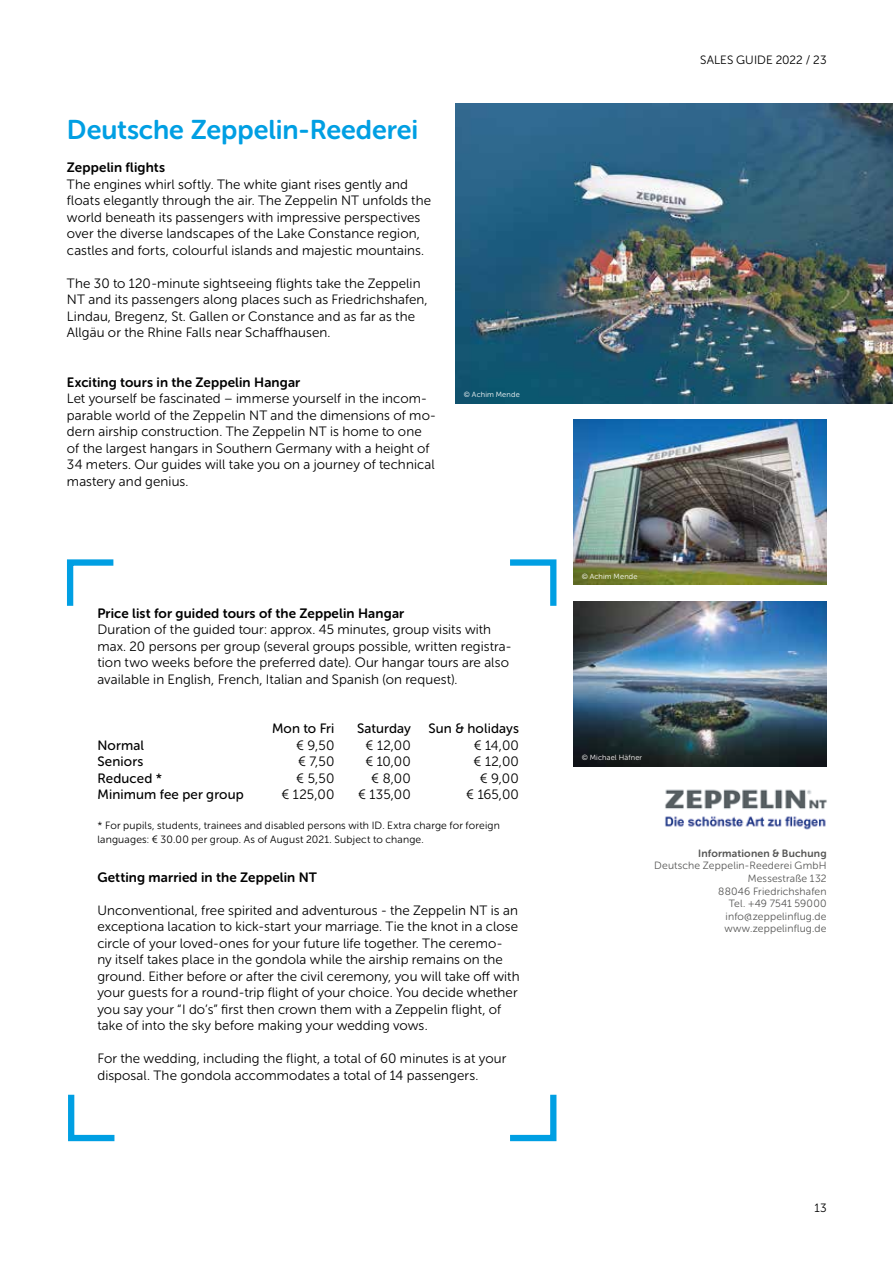
<style>
.page{position:relative;width:893px;height:1263px;background:#fff}
.page>*{position:absolute;margin:0;border:0;box-sizing:border-box;transform-origin:0 0}
.t1{font:27px "Museo Sans Rounded 700";color:#009fe3}
.t2{font:13.5px/16.5px "Museo Sans Rounded 300";letter-spacing:.005em;color:#000}
.t3{font:13.5px "Museo Sans Rounded 700";letter-spacing:.01em;color:#000}
.t4{font:13.5px "Museo Sans Rounded 500";letter-spacing:.01em;color:#000}
.t5{font:12px "Museo Sans Rounded 300";letter-spacing:.01em;color:#000}
.t6{font:10.5px/13.5px "Museo Sans Rounded 300";letter-spacing:.02em;color:#000}
.t7{font:10.5px/12.6px "Museo Sans Rounded 300";letter-spacing:.02em;color:#575756;text-align:right}
.t8{font:10.5px "Museo Sans Rounded 700";letter-spacing:.02em;color:#575756}
.t9{font:7.5px "Museo Sans Rounded 300";letter-spacing:.025em;color:#fff}
</style>
<div class="page">
<img style="left:573px;top:420px;width:254px;height:165px">
<img style="left:573px;top:601px;width:254px;height:165px">
<img style="left:455px;top:103px;width:438px;height:300px">
<svg style="left:67px;top:559px;width:47px;height:47px"></svg>
<svg style="left:68px;top:1094px;width:47px;height:48px"></svg>
<svg style="left:510px;top:1094px;width:47px;height:48px"></svg>
<svg style="left:510px;top:559px;width:47px;height:47px"></svg>
<img style="left:665px;top:789px;width:162px;height:41px">
<h1 class="t1" style="left:67px;top:115px;width:353px">Deutsche Zeppelin-Reederei</h1>
<p class="t3" style="left:67px;top:160px;width:100px">Zeppelin flights</p>
<p class="t2" style="left:67px;top:176px;width:366px">The engines whirl softly. The white giant rises gently and floats elegantly through the air. The Zeppelin NT unfolds the world beneath its passengers with impressive perspectives over the diverse landscapes of the Lake Constance region, castles and forts, colourful islands and majestic mountains.</p>
<p class="t2" style="left:67px;top:275px;width:362px">The 30 to 120-minute sightseeing flights take the Zeppelin NT and its passengers along places such as Friedrichshafen, Lindau, Bregenz, St. Gallen or Constance and as far as the Allgäu or the Rhine Falls near Schaffhausen.</p>
<p class="t3" style="left:67px;top:375px;width:235px">Exciting tours in the Zeppelin Hangar</p>
<p class="t2" style="left:67px;top:391px;width:370px">Let yourself be fascinated – immerse yourself in the incom&shy;parable world of the Zeppelin NT and the dimensions of mo&shy;dern airship construction. The Zeppelin NT is home to one of the largest hangars in Southern Germany with a height of 34 meters. Our guides will take you on a journey of technical mastery and genius.</p>
<p class="t9" style="left:464px;top:390px;width:57px">© Achim Mende</p>
<p class="t3" style="left:97px;top:606px;width:308px">Price list for guided tours of the Zeppelin Hangar</p>
<p class="t2" style="left:97px;top:622px;width:416px">Duration of the guided tour: approx. 45 minutes, group visits with max. 20 persons per group (several groups possible, written registra&shy;tion two weeks before the preferred date). Our hangar tours are also available in English, French, Italian and Spanish (on request).</p>
<p class="t4" style="left:272px;top:721px;width:64px">Mon to Fri</p>
<p class="t4" style="left:357px;top:721px;width:55px">Saturday</p>
<p class="t4" style="left:428px;top:721px;width:92px">Sun &amp; holidays</p>
<p class="t4" style="left:97px;top:738px;width:48px">Normal</p>
<p class="t2" style="left:296px;top:737px;width:40px">€ 9,50</p>
<p class="t2" style="left:366px;top:737px;width:47px">€ 12,00</p>
<p class="t2" style="left:474px;top:737px;width:47px">€ 14,00</p>
<p class="t4" style="left:97px;top:754px;width:47px">Seniors</p>
<p class="t2" style="left:298px;top:754px;width:38px">€ 7,50</p>
<p class="t2" style="left:365px;top:754px;width:47px">€ 10,00</p>
<p class="t2" style="left:474px;top:754px;width:47px">€ 12,00</p>
<p class="t4" style="left:97px;top:771px;width:66px">Reduced *</p>
<p class="t2" style="left:296px;top:770px;width:40px">€ 5,50</p>
<p class="t2" style="left:371px;top:770px;width:41px">€ 8,00</p>
<p class="t2" style="left:480px;top:770px;width:41px">€ 9,00</p>
<p class="t4" style="left:97px;top:787px;width:148px">Minimum fee per group</p>
<p class="t2" style="left:282px;top:787px;width:54px">€ 125,00</p>
<p class="t2" style="left:358px;top:787px;width:54px">€ 135,00</p>
<p class="t2" style="left:466px;top:787px;width:54px">€ 165,00</p>
<p class="t6" style="left:97px;top:819px;width:404px">* For pupils, students, trainees and disabled persons with ID. Extra charge for foreign languages: € 30.00 per group. As of August 2021. Subject to change.</p>
<p class="t3" style="left:97px;top:870px;width:221px">Getting married in the Zeppelin NT</p>
<p class="t2" style="left:97px;top:902px;width:424px">Unconventional, free spirited and adventurous - the Zeppelin NT is an exceptiona lacation to kick-start your marriage. Tie the knot in a close circle of your loved-ones for your future life together. The ceremo&shy;ny itself takes place in the gondola while the airship remains on the ground. Either before or after the civil ceremony, you will take off with your guests for a round-trip flight of your choice. You decide whether you say your “I do’s” first then crown them with a Zeppelin flight, of take of into the sky before making your wedding vows.</p>
<p class="t2" style="left:97px;top:1051px;width:410px">For the wedding, including the flight, a total of 60 minutes is at your disposal. The gondola accommodates a total of 14 passengers.</p>
<p class="t5" style="left:700px;top:53px;width:128px">SALES GUIDE 2022 / 23</p>
<p class="t9" style="left:582px;top:572px;width:57px">© Achim Mende</p>
<p class="t9" style="left:582px;top:753px;width:62px">© Michael Häfner</p>
<p class="t8" style="left:698px;top:847px;width:130px">Informationen &amp; Buchung</p>
<p class="t7" style="left:654px;top:859px;width:174px">Deutsche Zeppelin-Reederei GmbH<br>Messestraße 132<br>88046 Friedrichshafen<br>Tel. +49 7541 59000 info@zeppelinflug.de www.zeppelinflug.de</p>
<p class="t5" style="left:814px;top:1201px;width:14px">13</p>
</div>
